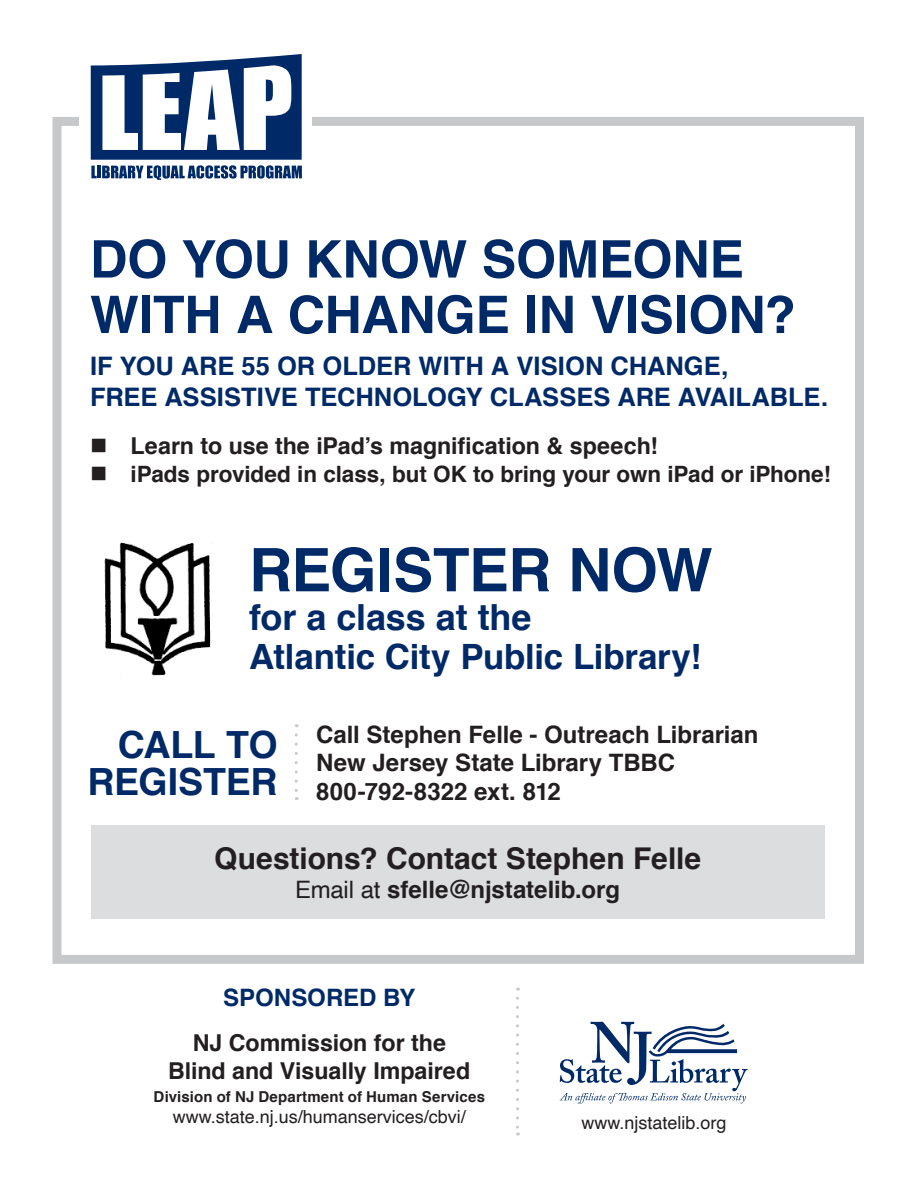
<style>
.page{position:relative;width:918px;height:1188px;background:#fff}
.page>*{position:absolute;margin:0;border:0;box-sizing:border-box;transform-origin:0 0}
.t1{font:700 60px "Helvetica";letter-spacing:-.01em;color:#002a67}
.t2{font:700 51.75px/55.5px "Helvetica";letter-spacing:-.005em;color:#002a67}
.t3{font:700 37.5px "Helvetica";letter-spacing:-.01em;color:#002a67}
.t4{font:700 36px "Helvetica";letter-spacing:-.005em;color:#002a67}
.t5{font:700 34.8px "Helvetica";letter-spacing:-.005em;color:#002a67}
.t6{font:700 30px "Helvetica";color:#231f20}
.t7{font:700 25.5px/30.6px "Helvetica";color:#002a67}
.t8{font:700 24px "Helvetica";color:#231f20}
.t9{font:700 24px "Helvetica";color:#002a67}
.t10{font:700 23.25px/27.9px "Helvetica";color:#231f20;text-align:center}
.t11{font:700 22.5px "Helvetica";letter-spacing:-.005em;color:#231f20}
.t12{font:18px "Helvetica";color:#231f20}
.t13{font:700 15px "Helvetica";letter-spacing:.01em;color:#231f20}
.s1{font-weight:400}
</style>
<div class="page">
<img style="left:104px;top:542px;width:108px;height:134px">
<svg style="left:295px;top:735px;width:3px;height:65px"></svg>
<div style="left:91px;top:825px;width:733px;height:94px;background:#dcdddf"></div>
<div style="left:52px;top:117px;width:812px;height:847px;border:9px solid #c7c8ca"></div>
<div style="left:80px;top:100px;width:232px;height:43px;background:#fff"></div>
<svg style="left:91px;top:54px;width:211px;height:126px"></svg>
<svg style="left:560px;top:1022px;width:188px;height:82px"></svg>
<svg style="left:516px;top:998px;width:3px;height:138px"></svg>
<p class="t2" style="left:90px;top:232px;width:707px">DO YOU KNOW SOMEONE<br>WITH A CHANGE IN VISION?</p>
<p class="t7" style="left:90px;top:351px;width:740px">IF YOU ARE 55 OR OLDER WITH A VISION CHANGE,<br>FREE ASSISTIVE TECHNOLOGY CLASSES ARE AVAILABLE.</p>
<p class="t10" style="left:90px;top:432px;width:569px">■ Learn to use the iPad’s magnification &amp; speech!</p>
<p class="t11" style="left:90px;top:456px;width:742px">■ iPads provided in class, but OK to bring your own iPad or iPhone!</p>
<p class="t1" style="left:249px;top:522px;width:465px">REGISTER NOW</p>
<p class="t4" style="left:249px;top:589px;width:284px">for a class at the</p>
<p class="t5" style="left:249px;top:629px;width:454px">Atlantic City Public Library!</p>
<p class="t3" style="left:118px;top:714px;width:162px">CALL TO</p>
<p class="t3" style="left:87px;top:752px;width:192px">REGISTER</p>
<p class="t8" style="left:316px;top:715px;width:444px">Call Stephen Felle - Outreach Librarian</p>
<p class="t8" style="left:316px;top:744px;width:360px">New Jersey State Library TBBC</p>
<p class="t8" style="left:316px;top:772px;width:246px">800-792-8322 ext. 812</p>
<p class="t6" style="left:214px;top:834px;width:488px">Questions? Contact Stephen Felle</p>
<p class="t8" style="left:295px;top:870px;width:326px"><span class="s1">Email at</span> sfelle@njstatelib.org</p>
<p class="t9" style="left:223px;top:978px;width:194px">SPONSORED BY</p>
<p class="t10" style="left:168px;top:1030px;width:304px">NJ Commission for the<br>Blind and Visually Impaired</p>
<p class="t13" style="left:154px;top:1084px;width:333px">Division of NJ Department of Human Services</p>
<p class="t12" style="left:173px;top:1103px;width:295px">www.state.nj.us/humanservices/cbvi/</p>
<p class="t12" style="left:581px;top:1109px;width:147px">www.njstatelib.org</p>
</div>
